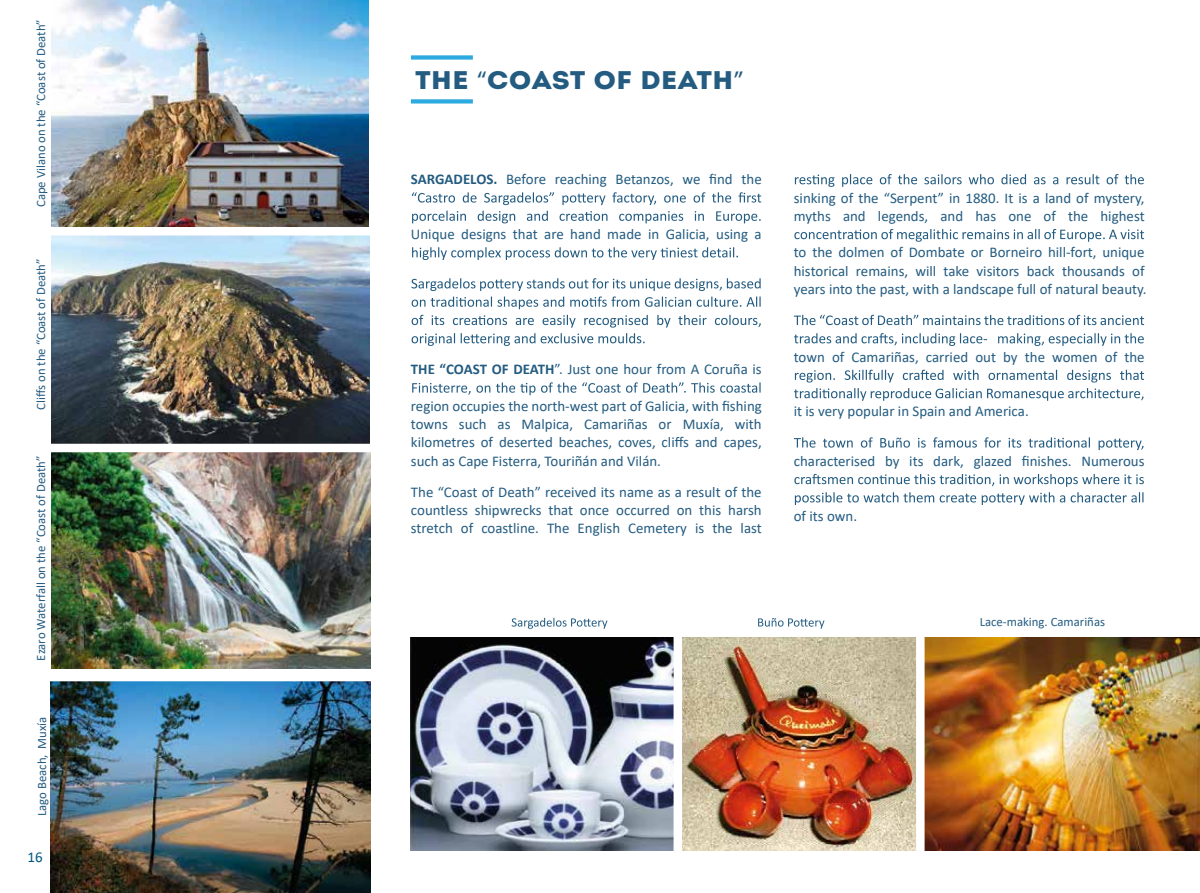
<style>
.page{position:relative;width:1200px;height:893px;background:#fff}
.page>*{position:absolute;margin:0;border:0;box-sizing:border-box;transform-origin:0 0}
.t1{font:25.5px "Intro";color:#245c81;scale:1.1 1}
.t2{font:15px "Calibri";color:#00567d}
.t3{font:14.85px/18.3px "Calibri";color:#245c81;text-align:justify}
.t4{font:12.75px "Calibri";color:#245c81}
.s1{font-family:"Myriad Pro"}
.s2{font-weight:700}
</style>
<div class="page">
<img style="left:411px;top:638px;width:262px;height:212px">
<img style="left:924px;top:638px;width:275px;height:212px">
<img style="left:682px;top:638px;width:233px;height:212px">
<img style="left:51px;top:0;width:317px;height:227px">
<img style="left:51px;top:452px;width:320px;height:216px">
<img style="left:51px;top:236px;width:318px;height:208px">
<img style="left:51px;top:681px;width:319px;height:212px">
<div style="left:411px;top:55px;width:62px;height:5px;background:#2daae0"></div>
<div style="left:411px;top:99px;width:62px;height:5px;background:#2daae0"></div>
<svg style="left:511px;top:618px;width:96px;height:11px"></svg>
<svg style="left:758px;top:618px;width:66px;height:11px"></svg>
<svg style="left:412px;top:192px;width:349px;height:13px"></svg>
<svg style="left:412px;top:211px;width:348px;height:12px"></svg>
<svg style="left:412px;top:247px;width:325px;height:13px"></svg>
<svg style="left:411px;top:278px;width:349px;height:31px"></svg>
<svg style="left:411px;top:315px;width:349px;height:31px"></svg>
<svg style="left:412px;top:382px;width:348px;height:13px"></svg>
<svg style="left:794px;top:174px;width:349px;height:13px"></svg>
<svg style="left:794px;top:229px;width:349px;height:13px"></svg>
<svg style="left:793px;top:315px;width:350px;height:10px"></svg>
<svg style="left:794px;top:333px;width:349px;height:13px"></svg>
<svg style="left:794px;top:370px;width:349px;height:12px"></svg>
<svg style="left:794px;top:388px;width:349px;height:13px"></svg>
<svg style="left:793px;top:437px;width:350px;height:13px"></svg>
<svg style="left:794px;top:474px;width:349px;height:31px"></svg>
<p class="t4" style="left:32px;top:207px;width:189px;rotate:-90deg">Cape Vilano on the “Coast of Death”</p>
<p class="t4" style="left:32px;top:410px;width:153px;rotate:-90deg">Cliffs on the “Coast of Death”</p>
<p class="t4" style="left:32px;top:661px;width:206px;rotate:-90deg">Ezaro Waterfall on the “Coast of Death”</p>
<p class="t4" style="left:33px;top:816px;width:101px;rotate:-90deg">Lago Beach, Muxía</p>
<p class="t2" style="left:28px;top:846px;width:17px">16</p>
<h1 class="t1" style="left:415px;top:64px;width:300px">THE <span class="s1">“</span>COAST OF DEATH<span class="s1">”</span></h1>
<p class="t3" style="left:411px;top:170px;width:352px"><span class="s2">SARGADELOS.</span> Before reaching Betanzos, we find the</p>
<p class="t3" style="left:411px;top:225px;width:352px">Unique designs that are hand made in Galicia, using a</p>
<p class="t3" style="left:411px;top:360px;width:352px"><span class="s2">THE “COAST OF DEATH</span>”. Just one hour from A Coruña is</p>
<p class="t3" style="left:411px;top:396px;width:352px">region occupies the north-west part of Galicia, with fishing towns such as Malpica, Camariñas or Muxía, with kilometres of deserted beaches, coves, cliffs and capes, such as Cape Fisterra, Touriñán and Vilán.</p>
<p class="t3" style="left:411px;top:482px;width:352px">The “Coast of Death” received its name as a result of the countless shipwrecks that once occurred on this harsh stretch of coastline. The English Cemetery is the last</p>
<p class="t3" style="left:793px;top:188px;width:352px">sinking of the “Serpent” in 1880. It is a land of mystery, myths and legends, and has one of the highest</p>
<p class="t3" style="left:793px;top:243px;width:354px;text-align:left">to the dolmen of Dombate or Borneiro hill-fort, unique historical remains, will take visitors back thousands of years into the past, with a landscape full of natural beauty.</p>
<p class="t3" style="left:793px;top:347px;width:352px">town of Camariñas, carried out by the women of the</p>
<p class="t3" style="left:793px;top:402px;width:236px">it is very popular in Spain and America.</p>
<p class="t3" style="left:793px;top:451px;width:352px">characterised by its dark, glazed finishes. Numerous</p>
<p class="t3" style="left:793px;top:506px;width:65px">of its own.</p>
<p class="t4" style="left:979px;top:613px;width:127px">Lace-making. Camariñas</p>
</div>
